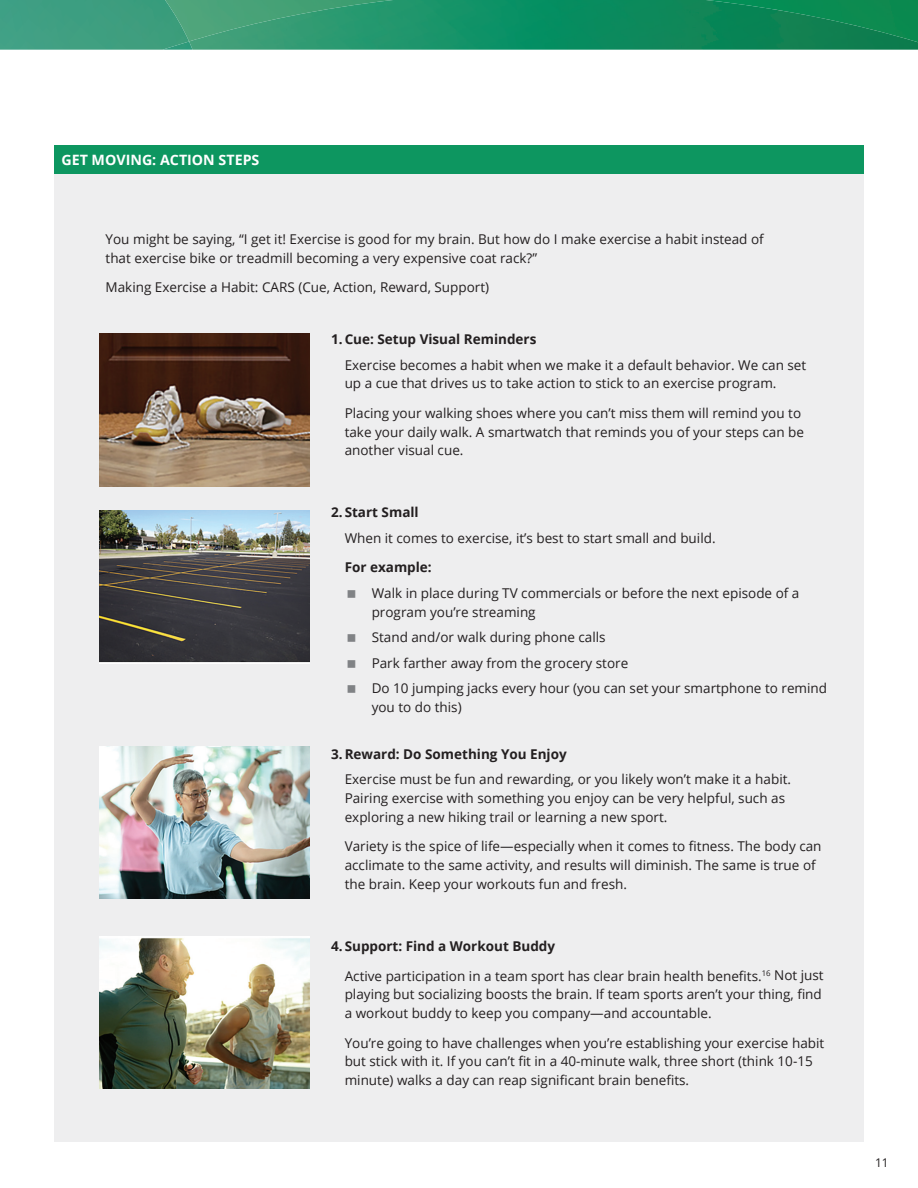
<style>
.page{position:relative;width:918px;height:1188px;background:#fff}
.page>*{position:absolute;margin:0;border:0;box-sizing:border-box;transform-origin:0 0}
.t1{font:700 14.25px "Open Sans";color:#fff}
.t2{font:13.5px/18.8px "Open Sans";color:#231f20}
.t3{font:700 13.5px "Open Sans";color:#231f20}
.t4{font:12px "Open Sans";color:#231f20}
.s1{font-weight:700}
</style>
<div class="page">
<img style="left:0;top:0;width:918px;height:50px">
<img style="left:163px;top:41px;width:30px;height:9px">
<div style="left:54px;top:162px;width:810px;height:980px;background:#eeeeef"></div>
<div style="left:54px;top:146px;width:810px;height:28px;background:#0d9660"></div>
<img style="left:99px;top:334px;width:211px;height:152px">
<img style="left:99px;top:511px;width:211px;height:151px">
<img style="left:99px;top:746px;width:211px;height:153px">
<img style="left:99px;top:936px;width:211px;height:153px">
<p class="t1" style="left:61px;top:150px;width:200px">GET MOVING: ACTION STEPS</p>
<p class="t2" style="left:106px;top:229px;width:660px">You might be saying, “I get it! Exercise is good for my brain. But how do I make exercise a habit instead of that exercise bike or treadmill becoming a very expensive coat rack?”</p>
<p class="t2" style="left:106px;top:278px;width:385px">Making Exercise a Habit: CARS (Cue, Action, Reward, Support)</p>
<p class="t3" style="left:331px;top:330px;width:207px">1. Cue: Setup Visual Reminders</p>
<p class="t2" style="left:345px;top:355px;width:463px">Exercise becomes a habit when we make it a default behavior. We can set up a cue that drives us to take action to stick to an exercise program.</p>
<p class="t2" style="left:345px;top:403px;width:461px">Placing your walking shoes where you can’t miss them will remind you to take your daily walk. A smartwatch that reminds you of your steps can be another visual cue.</p>
<p class="t3" style="left:331px;top:503px;width:89px">2. Start Small</p>
<p class="t2" style="left:345px;top:528px;width:372px">When it comes to exercise, it’s best to start small and build.</p>
<p class="t3" style="left:345px;top:558px;width:89px">For example:</p>
<p class="t2" style="left:372px;top:583px;width:429px">Walk in place during TV commercials or before the next episode of a program you’re streaming</p>
<p class="t2" style="left:372px;top:624px;width:457px;line-height:25.5px">Stand and/or walk during phone calls<br>Park farther away from the grocery store<br>Do 10 jumping jacks every hour (you can set your smartphone to remind</p>
<p class="t2" style="left:372px;top:697px;width:92px">you to do this)</p>
<p class="t3" style="left:331px;top:744px;width:237px">3. Reward: Do Something You Enjoy</p>
<p class="t2" style="left:345px;top:769px;width:448px">Exercise must be fun and rewarding, or you likely won’t make it a habit.<br>Pairing exercise with something you enjoy can be very helpful, such as exploring a new hiking trail or learning a new sport.</p>
<p class="t2" style="left:345px;top:837px;width:478px">Variety is the spice of life—especially when it comes to fitness. The body can acclimate to the same activity, and results will diminish. The same is true of the brain. Keep your workouts fun and fresh.</p>
<p class="t2" style="left:345px;top:931px;width:481px;line-height:29.5px;text-indent:-14px"><span class="s1">4. Support: Find a Workout Buddy<br></span>Active participation in a team sport has clear brain health benefits.<sup>16</sup> Not just</p>
<p class="t2" style="left:345px;top:985px;width:479px">playing but socializing boosts the brain. If team sports aren’t your thing, find a workout buddy to keep you company—and accountable.</p>
<p class="t2" style="left:345px;top:1033px;width:481px">You’re going to have challenges when you’re establishing your exercise habit but stick with it. If you can’t fit in a 40-minute walk, three short (think 10-15 minute) walks a day can reap significant brain benefits.</p>
<p class="t4" style="left:875px;top:1154px;width:15px">11</p>
</div>
